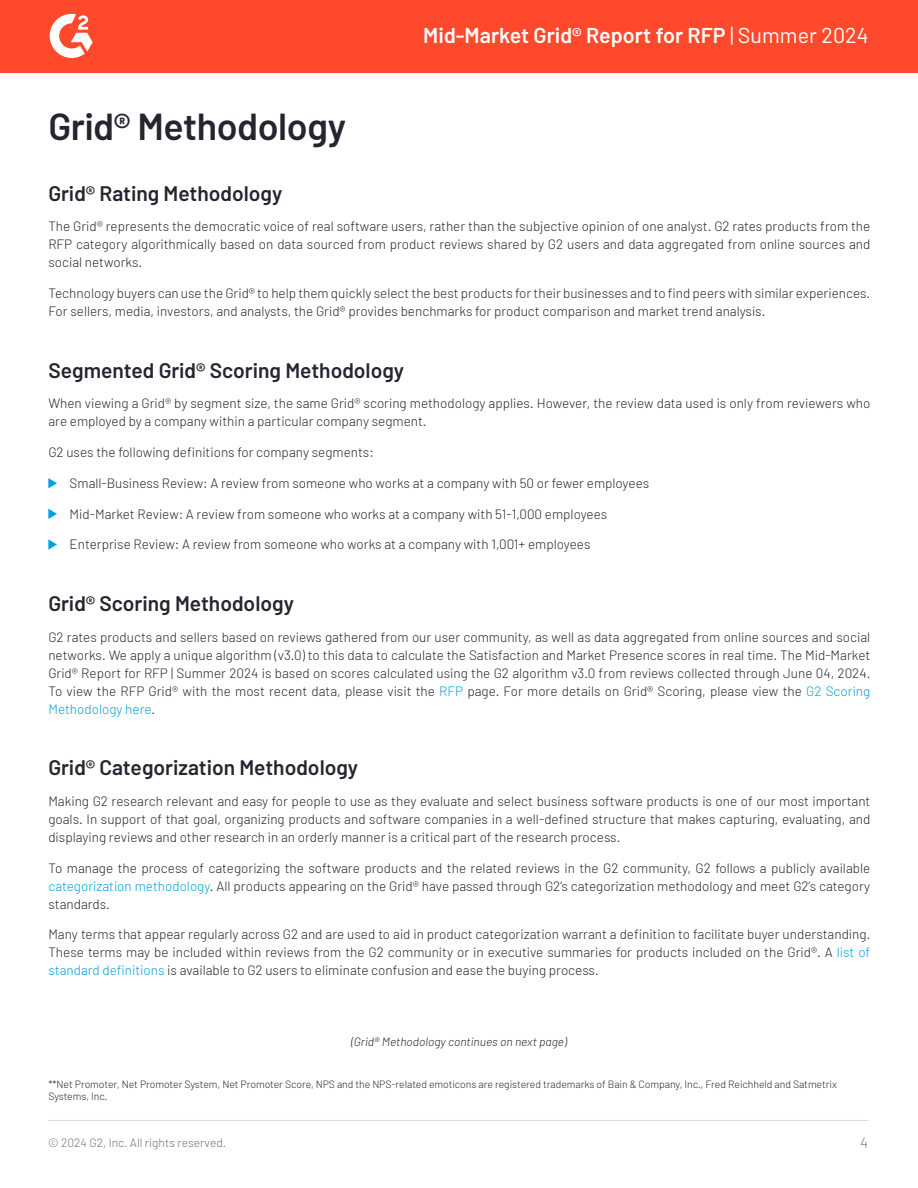
<style>
.page{position:relative;width:918px;height:1188px;background:#fff}
.page>*{position:absolute;margin:0;border:0;box-sizing:border-box;transform-origin:0 0}
.t1{font:600 37.5px "Barlow";letter-spacing:-.01em;color:#252530}
.t2{font:600 21.45px "Barlow";letter-spacing:.005em;color:#fff}
.t3{font:600 21px "Barlow";color:#252530}
.t4{font:300 15px "Barlow";color:#7c7c83}
.t5{font:300 13.5px/18px "Barlow";color:#252530;text-align:justify}
.t6{font:italic 300 12px "Barlow";color:#252530}
.t7{font:300 12px "Barlow";color:#717178}
.t8{font:300 10.5px/12.6px "Barlow";letter-spacing:-.005em;color:#252530}
.s1{font-weight:400}
.s2{color:#00a0dd}
</style>
<div class="page">
<div style="left:0;top:0;width:918px;height:73px;background:#ff492c"></div>
<hr style="left:48px;top:1120px;width:821px;height:1px;background:#dbdedb">
<svg style="left:50px;top:14px;width:43px;height:44px"></svg>
<svg style="left:48px;top:478px;width:9px;height:10px"></svg>
<svg style="left:48px;top:509px;width:9px;height:10px"></svg>
<svg style="left:48px;top:539px;width:9px;height:11px"></svg>
<h2 class="t2" style="left:423px;top:22px;width:447px">Mid-Market Grid® Report for RFP <span class="s1">| Summer 2024</span></h2>
<h1 class="t1" style="left:48px;top:103px;width:299px">Grid® Methodology</h1>
<h3 class="t3" style="left:48px;top:180px;width:236px">Grid® Rating Methodology</h3>
<p class="t5" style="left:48px;top:217px;width:824px">The Grid® represents the democratic voice of real software users, rather than the subjective opinion of one analyst. G2 rates products from the RFP category algorithmically based on data sourced from product reviews shared by G2 users and data aggregated from online sources and social networks.</p>
<p class="t5" style="left:48px;top:284px;width:824px">Technology buyers can use the Grid® to help them quickly select the best products for their businesses and to find peers with similar experiences.<br>For sellers, media, investors, and analysts, the Grid® provides benchmarks for product comparison and market trend analysis.</p>
<h3 class="t3" style="left:48px;top:357px;width:357px">Segmented Grid® Scoring Methodology</h3>
<p class="t5" style="left:48px;top:394px;width:824px">When viewing a Grid® by segment size, the same Grid® scoring methodology applies. However, the review data used is only from reviewers who are employed by a company within a particular company segment.</p>
<p class="t5" style="left:48px;top:443px;width:327px">G2 uses the following definitions for company segments:</p>
<p class="t5" style="left:70px;top:474px;width:581px">Small-Business Review: A review from someone who works at a company with 50 or fewer employees</p>
<p class="t5" style="left:70px;top:504px;width:539px">Mid-Market Review: A review from someone who works at a company with 51-1,000 employees</p>
<p class="t5" style="left:70px;top:535px;width:522px">Enterprise Review: A review from someone who works at a company with 1,001+ employees</p>
<h3 class="t3" style="left:48px;top:590px;width:247px">Grid® Scoring Methodology</h3>
<p class="t5" style="left:48px;top:627px;width:824px">G2 rates products and sellers based on reviews gathered from our user community, as well as data aggregated from online sources and social networks. We apply a unique algorithm (v3.0) to this data to calculate the Satisfaction and Market Presence scores in real time. The Mid-Market Grid® Report for RFP | Summer 2024 is based on scores calculated using the G2 algorithm v3.0 from reviews collected through June 04, 2024.<br>To view the RFP Grid® with the most recent data, please visit the <span class="s2">RFP</span> page. For more details on Grid® Scoring, please view the <span class="s2">G2 Scoring Methodology here</span>.</p>
<h3 class="t3" style="left:48px;top:755px;width:311px">Grid® Categorization Methodology</h3>
<p class="t5" style="left:48px;top:792px;width:824px">Making G2 research relevant and easy for people to use as they evaluate and select business software products is one of our most important goals. In support of that goal, organizing products and software companies in a well-defined structure that makes capturing, evaluating, and displaying reviews and other research in an orderly manner is a critical part of the research process.</p>
<p class="t5" style="left:48px;top:858px;width:824px">To manage the process of categorizing the software products and the related reviews in the G2 community, G2 follows a publicly available <span class="s2">categorization methodology</span>. All products appearing on the Grid® have passed through G2’s categorization methodology and meet G2’s category standards.</p>
<p class="t5" style="left:48px;top:925px;width:824px">Many terms that appear regularly across G2 and are used to aid in product categorization warrant a definition to facilitate buyer understanding.<br>These terms may be included within reviews from the G2 community or in executive summaries for products included on the Grid®. A <span class="s2">list of standard definitions</span> is available to G2 users to eliminate confusion and ease the buying process.</p>
<p class="t6" style="left:351px;top:1034px;width:217px">(Grid® Methodology continues on next page)</p>
<p class="t8" style="left:48px;top:1077px;width:790px">**Net Promoter, Net Promoter System, Net Promoter Score, NPS and the NPS-related emoticons are registered trademarks of Bain &amp; Company, Inc., Fred Reichheld and Satmetrix<br>Systems, Inc.</p>
<p class="t7" style="left:48px;top:1136px;width:180px">© 2024 G2, Inc. All rights reserved.</p>
<p class="t4" style="left:860px;top:1133px;width:10px">4</p>
</div>
